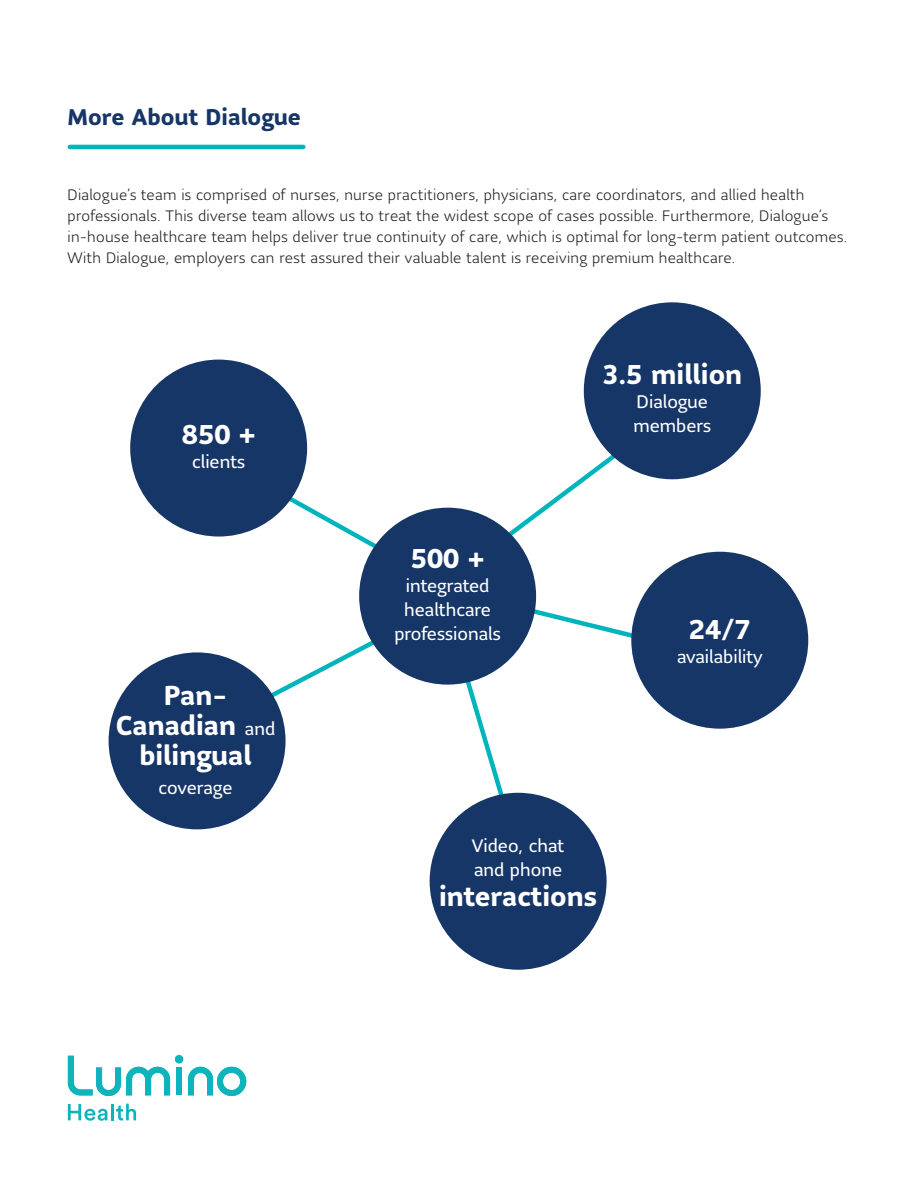
<style>
.page{position:relative;width:918px;height:1188px;background:#fff}
.page>*{position:absolute;margin:0;border:0;box-sizing:border-box;transform-origin:0 0}
.t1{font:700 27px "Sun Life Sans";color:#fff}
.t2{font:700 22.5px "Sun Life Sans";color:#163667}
.t3{font:18px "Sun Life Sans";color:#fff}
.t4{font:300 15px/21px "Sun Life Sans";letter-spacing:.02em;color:#231f20}
.s1{font-weight:400;font-size:18px}
</style>
<div class="page">
<hr style="left:70px;top:145px;width:233px;height:4px;background:#00b4bd">
<svg style="left:276px;top:486px;width:115px;height:72px"></svg>
<svg style="left:272px;top:634px;width:110px;height:63px"></svg>
<svg style="left:459px;top:667px;width:58px;height:149px"></svg>
<svg style="left:521px;top:604px;width:118px;height:42px"></svg>
<svg style="left:493px;top:442px;width:138px;height:106px"></svg>
<div style="left:359px;top:508px;width:177px;height:177px;background:#163667;border-radius:50%"></div>
<div style="left:130px;top:360px;width:177px;height:177px;background:#163667;border-radius:50%"></div>
<div style="left:109px;top:652px;width:177px;height:177px;background:#163667;border-radius:50%"></div>
<div style="left:584px;top:302px;width:177px;height:177px;background:#163667;border-radius:50%"></div>
<div style="left:631px;top:552px;width:177px;height:177px;background:#163667;border-radius:50%"></div>
<div style="left:430px;top:793px;width:177px;height:177px;background:#163667;border-radius:50%"></div>
<svg style="left:68px;top:1104px;width:40px;height:17px"></svg>
<hr style="left:111px;top:1104px;width:3px;height:16px;background:#0eb4bc">
<svg style="left:116px;top:1104px;width:20px;height:17px"></svg>
<svg style="left:188px;top:1067px;width:58px;height:29px"></svg>
<svg style="left:68px;top:1056px;width:102px;height:40px"></svg>
<div style="left:176px;top:1067px;width:6px;height:28px;background:#0eb4bc"></div>
<div style="left:175px;top:1055px;width:8px;height:8px;background:#0eb4bc;border-radius:50%"></div>
<p class="t2" style="left:68px;top:102px;width:235px">More About Dialogue</p>
<p class="t4" style="left:68px;top:184px;width:781px">Dialogue’s team is comprised of nurses, nurse practitioners, physicians, care coordinators, and allied health professionals. This diverse team allows us to treat the widest scope of cases possible. Furthermore, Dialogue’s in-house healthcare team helps deliver true continuity of care, which is optimal for long-term patient outcomes.<br>With Dialogue, employers can rest assured their valuable talent is receiving premium healthcare.</p>
<p class="t1" style="left:182px;top:416px;width:75px">850 +</p>
<p class="t3" style="left:192px;top:450px;width:55px">clients</p>
<p class="t1" style="left:164px;top:677px;width:65px">Pan-</p>
<p class="t1" style="left:116px;top:707px;width:161px">Canadian <span class="s1">and</span></p>
<p class="t1" style="left:139px;top:737px;width:114px">bilingual</p>
<p class="t3" style="left:159px;top:775px;width:75px">coverage</p>
<p class="t1" style="left:411px;top:540px;width:75px">500 +</p>
<p class="t3" style="left:406px;top:574px;width:85px">integrated</p>
<p class="t3" style="left:404px;top:598px;width:88px">healthcare</p>
<p class="t3" style="left:394px;top:622px;width:108px">professionals</p>
<p class="t1" style="left:602px;top:356px;width:142px">3.5 million</p>
<p class="t3" style="left:637px;top:389px;width:73px">Dialogue</p>
<p class="t3" style="left:633px;top:413px;width:79px">members</p>
<p class="t1" style="left:689px;top:611px;width:63px">24/7</p>
<p class="t3" style="left:677px;top:645px;width:87px">availability</p>
<p class="t3" style="left:472px;top:834px;width:94px">Video, chat</p>
<p class="t3" style="left:474px;top:858px;width:90px">and phone</p>
<p class="t1" style="left:439px;top:878px;width:160px">interactions</p>
</div>
